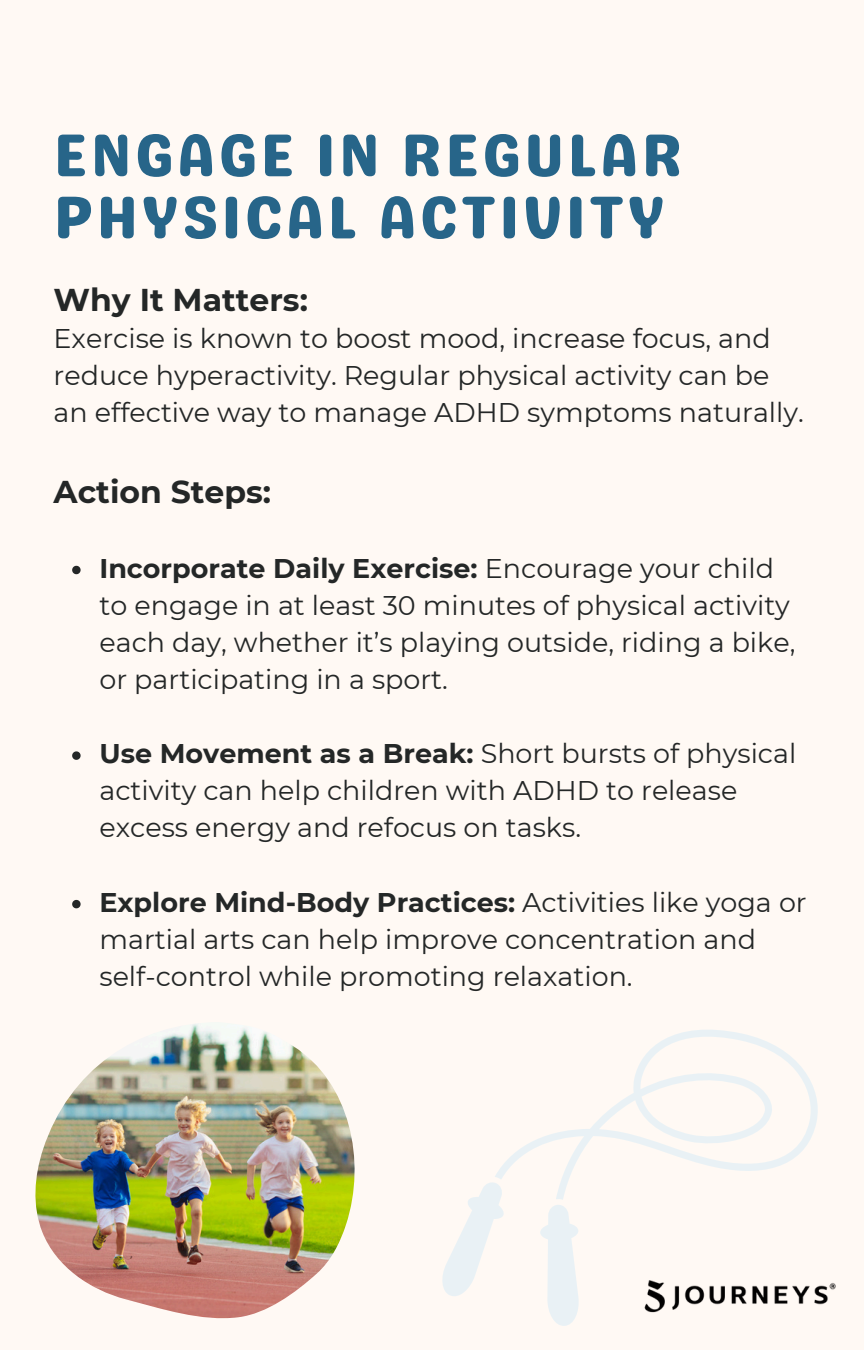
<style>
.page{position:relative;width:864px;height:1350px;background:#fff9f4}
.page>*{position:absolute;margin:0;border:0;box-sizing:border-box;transform-origin:0 0}
.t1{font:60.07px/62.1px "Genty Sans";letter-spacing:.05em;color:#276589}
.t2{font:700 31.5px "Montserrat";color:#242727}
.t3{font:27px/37.1px "Montserrat";color:#242727}
.s1{font-weight:700}
</style>
<div class="page">
<svg style="left:72px;top:566px;width:9px;height:8px"></svg>
<svg style="left:72px;top:751px;width:9px;height:9px"></svg>
<svg style="left:72px;top:900px;width:9px;height:8px"></svg>
<img style="left:644px;top:1280px;width:192px;height:33px">
<img style="left:35px;top:1023px;width:320px;height:295px">
<svg style="left:442px;top:1182px;width:62px;height:114px"></svg>
<svg style="left:540px;top:1205px;width:39px;height:121px"></svg>
<svg style="left:495px;top:1030px;width:323px;height:170px"></svg>
<p class="t1" style="left:54px;top:124px;width:631px">ENGAGE IN REGULAR<br>PHYSICAL ACTIVITY</p>
<h1 class="t2" style="left:54px;top:280px;width:256px">Why It Matters:</h1>
<p class="t3" style="left:54px;top:320px;width:752px">Exercise is known to boost mood, increase focus, and reduce hyperactivity. Regular physical activity can be an effective way to manage ADHD symptoms naturally.</p>
<p class="t2" style="left:54px;top:473px;width:219px">Action Steps:</p>
<h2 class="t3" style="left:99px;top:549px;width:698px"><span class="s1">Incorporate Daily Exercise:</span> Encourage your child to engage in at least 30 minutes of physical activity each day, whether it’s playing outside, riding a bike, or participating in a sport.</h2>
<p class="t3" style="left:99px;top:735px;width:698px"><span class="s1">Use Movement as a Break:</span> Short bursts of physical activity can help children with ADHD to release excess energy and refocus on tasks.</p>
<p class="t3" style="left:99px;top:883px;width:709px"><span class="s1">Explore Mind-Body Practices:</span> Activities like yoga or martial arts can help improve concentration and self-control while promoting relaxation.</p>
</div>
